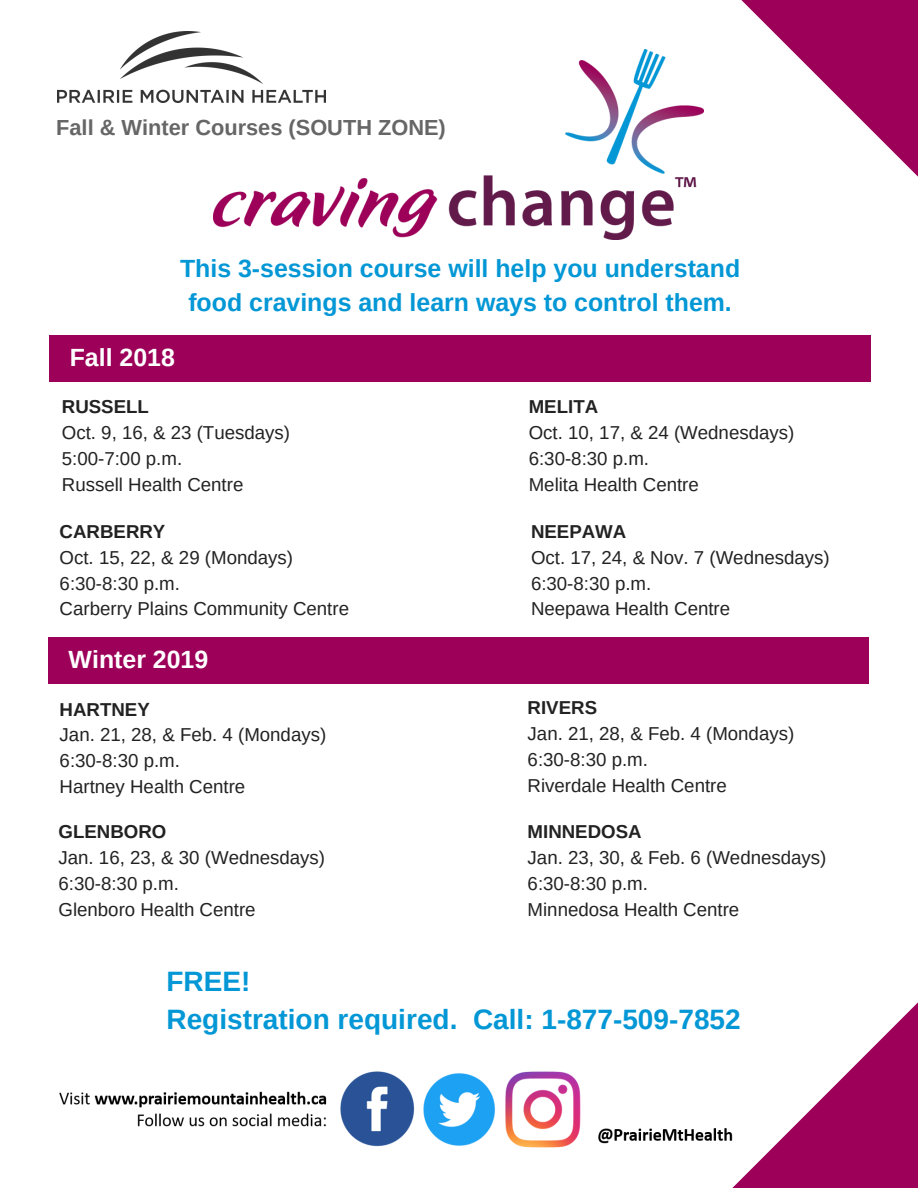
<style>
.page{position:relative;width:918px;height:1188px;background:#fff}
.page>*{position:absolute;margin:0;border:0;box-sizing:border-box;transform-origin:0 0}
.t1{font:700 28.05px/38.2px "Arimo";color:#0397d6}
.t2{font:700 24.9px/33.8px "Arimo";color:#0397d6;text-align:center}
.t3{font:700 24.9px "Arimo";color:#fff}
.t4{font:700 21.75px "Arimo";color:#666}
.t5{font:18.75px/25.8px "Arimo";color:#222}
.t6{font:700 18.75px "Arimo";color:#222}
</style>
<div class="page">
<img style="left:214px;top:50px;width:489px;height:190px">
<img style="left:57px;top:32px;width:268px;height:70px">
<svg style="left:741px;top:0;width:177px;height:177px"></svg>
<div style="left:48px;top:638px;width:820px;height:46px;background:#9c0059"></div>
<svg style="left:732px;top:1002px;width:186px;height:186px"></svg>
<div style="left:50px;top:335px;width:821px;height:46px;background:#9c0059"></div>
<img style="left:59px;top:1056px;width:689px;height:106px">
<p class="t4" style="left:56px;top:115px;width:391px">Fall &amp; Winter Courses (SOUTH ZONE)</p>
<h2 class="t2" style="left:180px;top:251px;width:562px">This 3-session course will help you understand food cravings and learn ways to control them.</h2>
<h2 class="t3" style="left:70px;top:343px;width:107px">Fall 2018</h2>
<p class="t6" style="left:62px;top:396px;width:89px">RUSSELL</p>
<p class="t5" style="left:62px;top:419px;width:230px">Oct. 9, 16, &amp; 23 (Tuesdays)<br>5:00-7:00 p.m.<br>Russell Health Centre</p>
<p class="t6" style="left:60px;top:521px;width:107px">CARBERRY</p>
<p class="t5" style="left:60px;top:544px;width:291px">Oct. 15, 22, &amp; 29 (Mondays)<br>6:30-8:30 p.m.<br>Carberry Plains Community Centre</p>
<h2 class="t3" style="left:69px;top:646px;width:141px">Winter 2019</h2>
<p class="t6" style="left:60px;top:699px;width:92px">HARTNEY</p>
<p class="t5" style="left:60px;top:722px;width:268px">Jan. 21, 28, &amp; Feb. 4 (Mondays)<br>6:30-8:30 p.m.<br>Hartney Health Centre</p>
<p class="t6" style="left:58px;top:821px;width:109px">GLENBORO</p>
<p class="t5" style="left:58px;top:845px;width:268px">Jan. 16, 23, &amp; 30 (Wednesdays)<br>6:30-8:30 p.m.<br>Glenboro Health Centre</p>
<p class="t6" style="left:529px;top:396px;width:71px">MELITA</p>
<p class="t5" style="left:529px;top:419px;width:267px">Oct. 10, 17, &amp; 24 (Wednesdays)<br>6:30-8:30 p.m.<br>Melita Health Centre</p>
<p class="t6" style="left:531px;top:521px;width:97px">NEEPAWA</p>
<p class="t5" style="left:531px;top:544px;width:300px">Oct. 17, 24, &amp; Nov. 7 (Wednesdays)<br>6:30-8:30 p.m.<br>Neepawa Health Centre</p>
<p class="t6" style="left:528px;top:697px;width:71px">RIVERS</p>
<p class="t5" style="left:528px;top:721px;width:268px">Jan. 21, 28, &amp; Feb. 4 (Mondays)<br>6:30-8:30 p.m.<br>Riverdale Health Centre</p>
<p class="t6" style="left:528px;top:821px;width:116px">MINNEDOSA</p>
<p class="t5" style="left:528px;top:845px;width:300px">Jan. 23, 30, &amp; Feb. 6 (Wednesdays)<br>6:30-8:30 p.m.<br>Minnedosa Health Centre</p>
<h1 class="t1" style="left:166px;top:962px;width:576px">FREE!<br>Registration required. Call: 1-877-509-7852</h1>
</div>
